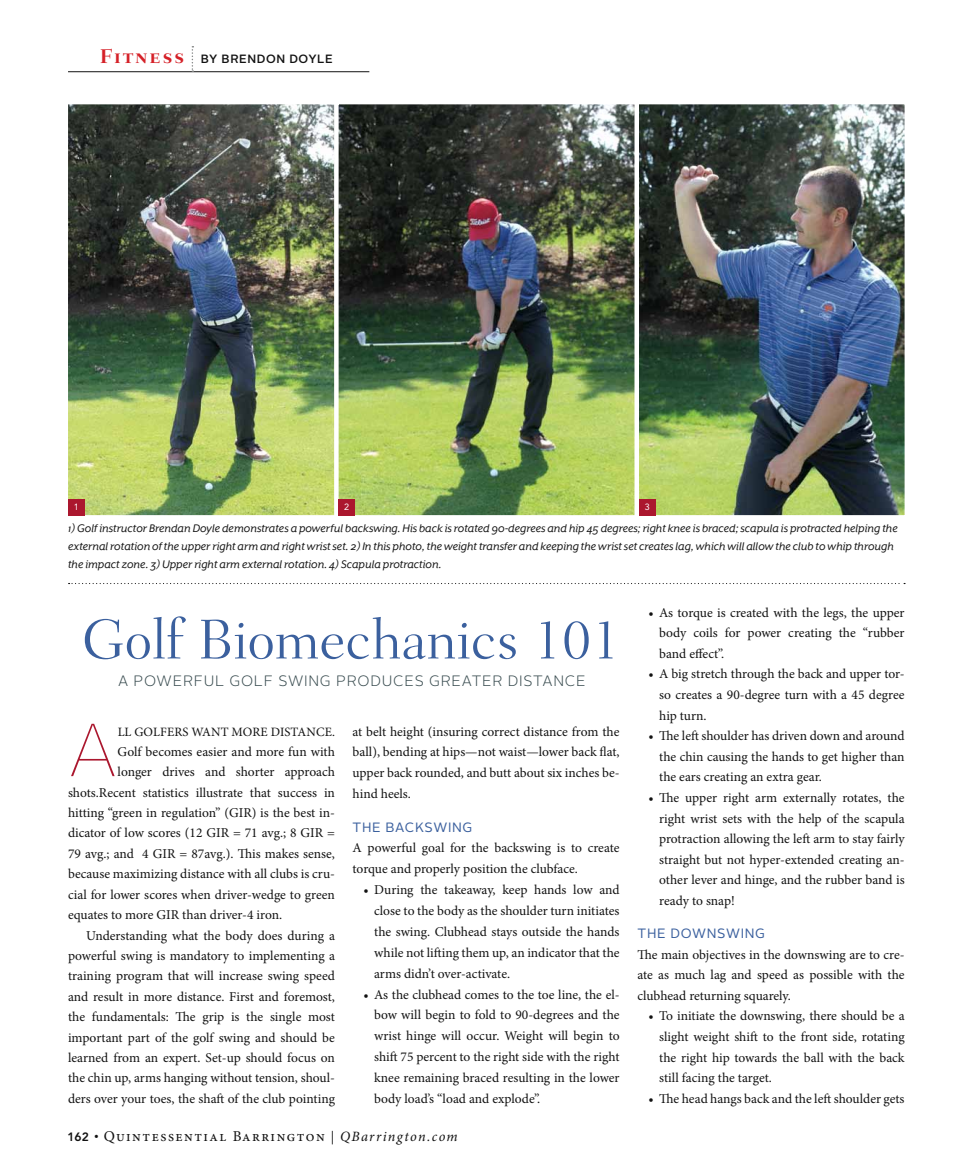
<style>
.page{position:relative;width:972px;height:1175px;background:#fff}
.page>*{position:absolute;margin:0;border:0;box-sizing:border-box;transform-origin:0 0}
.t1{font:100 74.7px "Alright Sans";color:#ab172e}
.t2{font:300 57px "Fairfield LT Std";letter-spacing:-.01em;color:#3b609e}
.t3{font:15px "Minion Pro";letter-spacing:.1em;color:#121212}
.t4{font:300 15px "Alright Sans";letter-spacing:.05em;color:#384b4f}
.t5{font:13.5px/20.5px "Minion Pro";letter-spacing:-.005em;color:#121212;text-align:justify}
.t6{font:13.5px "Alright Sans";letter-spacing:.05em;color:#3b609e}
.t7{font:12.75px/18px "Mr Eaves XL San Alt RI";color:#121212}
.t8{font:12.75px "Minion Pro";letter-spacing:.01em;color:#121212}
.t9{font:500 12px "Alright Sans";letter-spacing:.05em;color:#121212}
.t10{font:9px "Avenir LT Std";color:#fff}
.s1{font-family:"Fairfield LT Std";font-weight:700;font-size:20.25px;color:#d52027}
.s2{font-family:"Avenir LT Std";font-weight:800;font-size:12px}
.s3{font-size:12px}
.s4{font-size:13.5px}
.s5{font-style:italic;font-size:14.25px}
</style>
<div class="page">
<hr style="left:68px;top:71px;width:301px;height:1px;background:#121212">
<svg style="left:192px;top:46px;width:1px;height:26px"></svg>
<img style="left:68px;top:104px;width:264px;height:412px">
<img style="left:332px;top:104px;width:300px;height:412px">
<img style="left:632px;top:104px;width:273px;height:412px">
<svg style="left:69px;top:583px;width:836px;height:1px"></svg>
<div style="left:68px;top:499px;width:16px;height:16px;background:#ab172e"></div>
<div style="left:339px;top:499px;width:16px;height:16px;background:#ab172e"></div>
<div style="left:639px;top:499px;width:16px;height:16px;background:#ab172e"></div>
<p class="t9" style="left:100px;top:51px;width:234px"><span class="s1">Fitness</span> BY BRENDON DOYLE</p>
<p class="t10" style="left:74px;top:502px;width:7px">1</p>
<p class="t10" style="left:344px;top:502px;width:7px">2</p>
<p class="t10" style="left:645px;top:502px;width:7px">3</p>
<p class="t7" style="left:68px;top:519px;width:831px">1) Golf instructor Brendan Doyle demonstrates a powerful backswing. His back is rotated 90-degrees and hip 45 degrees; right knee is braced; scapula is protracted helping the external rotation of the upper right arm and right wrist set. 2) In this photo, the weight transfer and keeping the wrist set creates lag, which will allow the club to whip through the impact zone. 3) Upper right arm external rotation. 4) Scapula protraction.</p>
<h2 class="t2" style="left:82px;top:607px;width:540px">Golf Biomechanics 101</h2>
<p class="t4" style="left:118px;top:671px;width:469px">A POWERFUL GOLF SWING PRODUCES GREATER DISTANCE</p>
<h1 class="t1" style="left:68px;top:699px;width:51px">A</h1>
<p class="t8" style="left:118px;top:723px;width:219px">ll golfers want more distance.</p>
<p class="t5" style="left:118px;top:741px;width:219px">Golf becomes easier and more fun with</p>
<p class="t5" style="left:118px;top:761px;width:219px">longer drives and shorter approach</p>
<p class="t5" style="left:68px;top:782px;width:268px">shots.Recent statistics illustrate that success in</p>
<p class="t5" style="left:68px;top:802px;width:268px">hitting “green in regulation” (GIR) is the best in-</p>
<p class="t5" style="left:68px;top:823px;width:147px">dicator of low scores (12 GIR</p>
<p class="t5" style="left:233px;top:823px;width:76px">= 71 avg.; 8 GIR</p>
<p class="t5" style="left:327px;top:823px;width:9px">=</p>
<p class="t5" style="left:68px;top:843px;width:94px">79 avg.; and 4 GIR</p>
<p class="t5" style="left:68px;top:843px;width:269px;text-indent:111px">= 87avg.). This makes sense, because maximizing distance with all clubs is cru&shy;cial for lower scores when driver-wedge to green equates to more GIR</p>
<p class="t5" style="left:182px;top:904px;width:101px">than driver-4 iron.</p>
<p class="t5" style="left:86px;top:925px;width:250px">Understanding what the body does during a</p>
<p class="t5" style="left:68px;top:945px;width:268px">powerful swing is mandatory to implementing a</p>
<p class="t5" style="left:68px;top:965px;width:268px">training program that will increase swing speed</p>
<p class="t5" style="left:68px;top:986px;width:269px">and result in more distance. First and foremost,</p>
<p class="t5" style="left:68px;top:1006px;width:268px">the fundamentals: The grip is the single most</p>
<p class="t5" style="left:68px;top:1027px;width:268px">important part of the golf swing and should be</p>
<p class="t5" style="left:68px;top:1047px;width:268px">learned from an expert. Set-up should focus on</p>
<p class="t5" style="left:68px;top:1067px;width:269px">the chin up, arms hanging without tension, shoul-</p>
<p class="t5" style="left:68px;top:1088px;width:269px">ders over your toes, the shaft of the club pointing</p>
<p class="t5" style="left:353px;top:721px;width:269px">at belt height (insuring correct distance from the ball), bending at hips—not waist—lower back flat, upper back rounded, and butt about six inches be&shy;hind heels.</p>
<p class="t6" style="left:353px;top:817px;width:121px">THE BACKSWING</p>
<p class="t5" style="left:353px;top:837px;width:268px">A powerful goal for the backswing is to create torque and properly position the clubface.</p>
<p class="t5" style="left:374px;top:879px;width:247px;text-indent:-11px">• During the takeaway, keep hands low and close to the body as the shoulder turn initiates the swing. Clubhead stays outside the hands while not lifting them up, an indicator that the arms didn’t over-activate.</p>
<p class="t5" style="left:374px;top:983px;width:247px;text-indent:-11px">• As the clubhead comes to the toe line, the el&shy;bow will begin to fold to 90-degrees and the wrist hinge will occur. Weight will begin to shift 75 percent to the right side with the right knee remaining braced resulting in the lower body load’s “load and explode”.</p>
<p class="t3" style="left:68px;top:1125px;width:392px"><span class="s2">162</span> <span class="s3">•</span> Quintessential Barrington <span class="s4">|</span> <span class="s5">QBarrington.com</span></p>
<p class="t5" style="left:659px;top:602px;width:247px;text-indent:-11px">• As torque is created with the legs, the upper body coils for power creating the “rubber band effect”.</p>
<p class="t5" style="left:659px;top:664px;width:247px;text-indent:-11px">• A big stretch through the back and upper tor&shy;so creates a 90-degree turn with a 45 degree hip turn.</p>
<p class="t5" style="left:659px;top:725px;width:247px;text-indent:-11px">• The left shoulder has driven down and around the chin causing the hands to get higher than the ears creating an extra gear.</p>
<p class="t5" style="left:659px;top:787px;width:247px;text-indent:-11px">• The upper right arm externally rotates, the right wrist sets with the help of the scapula protraction allowing the left arm to stay fairly straight but not hyper-extended creating an&shy;other lever and hinge, and the rubber band is ready to snap!</p>
<p class="t6" style="left:638px;top:924px;width:129px">THE DOWNSWING</p>
<p class="t5" style="left:638px;top:944px;width:269px">The main objectives in the downswing are to cre&shy;ate as much lag and speed as possible with the clubhead returning squarely.</p>
<p class="t5" style="left:659px;top:1005px;width:247px;text-indent:-11px">• To initiate the downswing, there should be a slight weight shift to the front side, rotating the right hip towards the ball with the back still facing the target.</p>
<p class="t5" style="left:648px;top:1088px;width:258px">• The head hangs back and the left shoulder gets</p>
</div>
